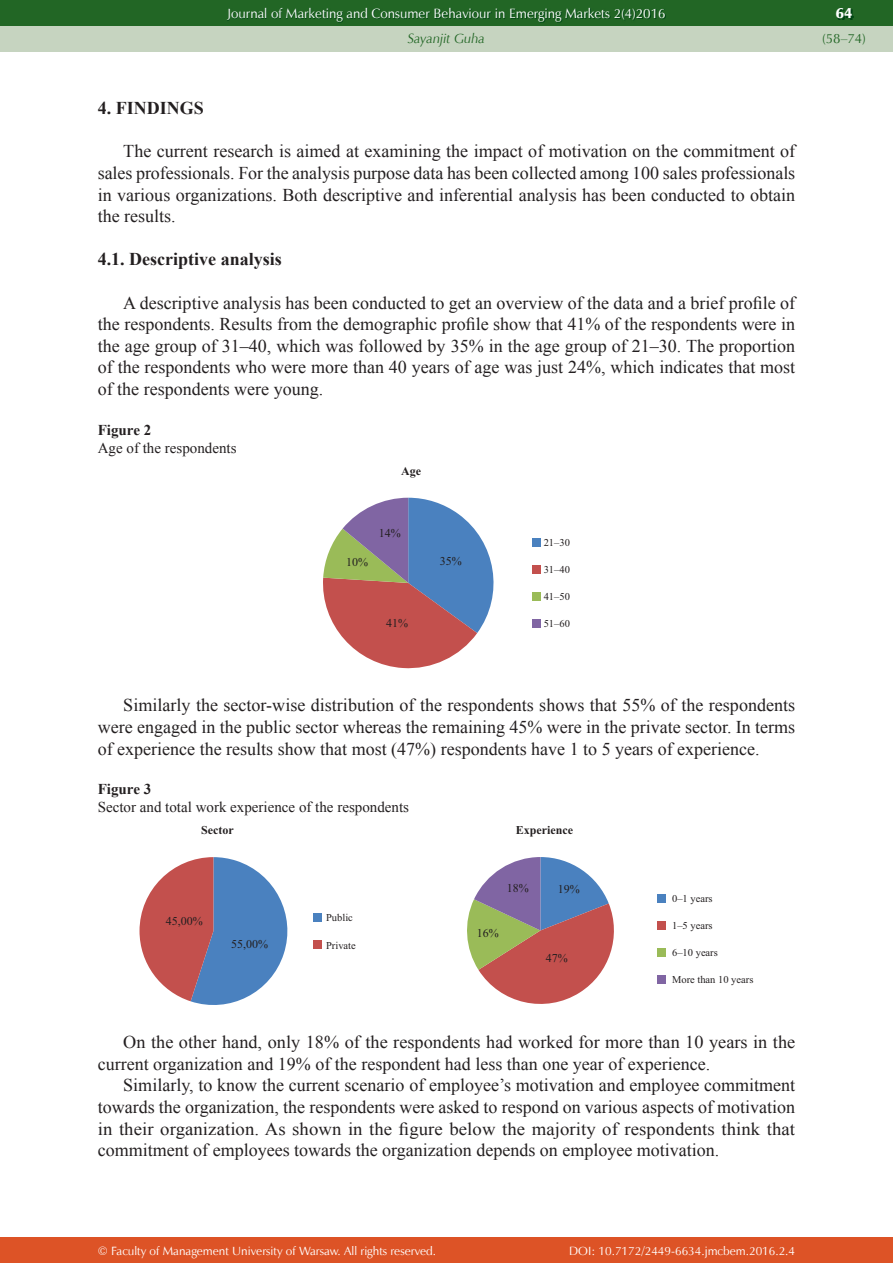
<style>
.page{position:relative;width:893px;height:1263px;background:#fff}
.page>*{position:absolute;margin:0;border:0;box-sizing:border-box;transform-origin:0 0}
.t1{font:18px/21.6px "Times New Roman";color:#231f20;text-align:justify}
.t2{font:700 18px "Times New Roman";color:#231f20}
.t3{font:15px "Times New Roman";color:#231f20}
.t4{font:700 15px "Times New Roman";color:#231f20}
.t5{font:15px "Zapf Humnst Ult EU";color:#fff}
.t6{font:13.5px "Zapf Humnst EU";color:#fff}
.t7{font:italic 13.5px "Zapf Humnst EU";color:#226625}
.t8{font:13.5px "Zapf Humnst EU";color:#226625}
.t9{font:12px "Zapf Humnst EU";color:#fff}
.t10{font:12px "Times New Roman";color:#231f20}
.t11{font:700 12px "Times New Roman";color:#231f20}
.t12{font:10.5px "Times New Roman";color:#231f20}
</style>
<div class="page">
<div style="left:0;top:0;width:893px;height:51px;background:#c6d4c0"></div>
<div style="left:0;top:1237px;width:893px;height:26px;background:#dd5326"></div>
<div style="left:0;top:0;width:893px;height:26px;background:#226625"></div>
<img style="left:228px;top:9px;width:438px;height:14px">
<img style="left:837px;top:10px;width:16px;height:10px">
<svg style="left:323px;top:498px;width:171px;height:170px"></svg>
<div style="left:533px;top:538px;width:8px;height:8px;background:#4a81bf"></div>
<div style="left:533px;top:565px;width:8px;height:8px;background:#c3504d"></div>
<div style="left:533px;top:592px;width:8px;height:9px;background:#9abb58"></div>
<div style="left:533px;top:619px;width:8px;height:9px;background:#8065a3"></div>
<svg style="left:140px;top:857px;width:148px;height:148px"></svg>
<div style="left:314px;top:913px;width:8px;height:8px;background:#4a81bf"></div>
<div style="left:314px;top:940px;width:8px;height:9px;background:#c3504d"></div>
<svg style="left:467px;top:857px;width:147px;height:147px"></svg>
<div style="left:658px;top:894px;width:8px;height:9px;background:#4a81bf"></div>
<div style="left:658px;top:921px;width:8px;height:8px;background:#c3504d"></div>
<div style="left:658px;top:949px;width:8px;height:8px;background:#9abb58"></div>
<div style="left:658px;top:976px;width:8px;height:8px;background:#8065a3"></div>
<p class="t6" style="left:227px;top:5px;width:440px">Journal of Marketing and Consumer Behaviour in Emerging Markets 2(4)2016</p>
<p class="t7" style="left:408px;top:30px;width:79px">Sayanjit Guha</p>
<p class="t2" style="left:98px;top:98px;width:108px">4. FINDINGS</p>
<p class="t1" style="left:98px;top:141px;width:699px;text-indent:26px">The current research is aimed at examining the impact of motivation on the commitment of sales professionals. For the analysis purpose data has been collected among 100 sales professionals in various organizations. Both descriptive and inferential analysis has been conducted to obtain the results.</p>
<p class="t2" style="left:98px;top:249px;width:185px">4.1. Descriptive analysis</p>
<p class="t1" style="left:98px;top:292px;width:699px;text-indent:26px">A descriptive analysis has been conducted to get an overview of the data and a brief profile of the respondents. Results from the demographic profile show that 41% of the respondents were in the age group of 31–40, which was followed by 35% in the age group of 21–30. The proportion of the respondents who were more than 40 years of age was just 24%, which indicates that most of the respondents were young.</p>
<p class="t4" style="left:98px;top:421px;width:55px">Figure 2</p>
<p class="t3" style="left:98px;top:439px;width:140px">Age of the respondents</p>
<p class="t11" style="left:401px;top:467px;width:21px">Age</p>
<p class="t10" style="left:346px;top:558px;width:23px">10%</p>
<p class="t10" style="left:379px;top:529px;width:23px">14%</p>
<p class="t10" style="left:386px;top:619px;width:23px">41%</p>
<p class="t10" style="left:440px;top:556px;width:23px">35%</p>
<p class="t12" style="left:544px;top:539px;width:28px">21–30</p>
<p class="t12" style="left:544px;top:566px;width:28px">31–40</p>
<p class="t12" style="left:544px;top:593px;width:28px">41–50</p>
<p class="t12" style="left:544px;top:620px;width:28px">51–60</p>
<p class="t5" style="left:836px;top:4px;width:18px">64</p>
<p class="t8" style="left:822px;top:30px;width:45px">(58–74)</p>
<p class="t1" style="left:98px;top:694px;width:699px;text-indent:26px">Similarly the sector-wise distribution of the respondents shows that 55% of the respondents were engaged in the public sector whereas the remaining 45% were in the private sector. In terms of experience the results show that most (47%) respondents have 1 to 5 years of experience.</p>
<p class="t4" style="left:98px;top:781px;width:55px">Figure 3</p>
<p class="t3" style="left:98px;top:799px;width:313px">Sector and total work experience of the respondents</p>
<p class="t11" style="left:201px;top:826px;width:34px">Sector</p>
<p class="t11" style="left:516px;top:826px;width:59px">Experience</p>
<p class="t10" style="left:166px;top:916px;width:38px">45,00%</p>
<p class="t10" style="left:231px;top:939px;width:38px">55,00%</p>
<p class="t12" style="left:326px;top:914px;width:28px">Public</p>
<p class="t12" style="left:326px;top:941px;width:31px">Private</p>
<p class="t10" style="left:507px;top:883px;width:23px">18%</p>
<p class="t10" style="left:558px;top:885px;width:23px">19%</p>
<p class="t10" style="left:477px;top:928px;width:23px">16%</p>
<p class="t10" style="left:546px;top:953px;width:23px">47%</p>
<p class="t12" style="left:672px;top:895px;width:42px">0–1 years</p>
<p class="t12" style="left:672px;top:922px;width:42px">1–5 years</p>
<p class="t12" style="left:672px;top:949px;width:47px">6–10 years</p>
<p class="t12" style="left:672px;top:976px;width:83px">More than 10 years</p>
<p class="t1" style="left:98px;top:1031px;width:699px;text-indent:26px">On the other hand, only 18% of the respondents had worked for more than 10 years in the current organization and 19% of the respondent had less than one year of experience.</p>
<p class="t1" style="left:98px;top:1074px;width:699px;text-indent:26px">Similarly, to know the current scenario of employee’s motivation and employee commitment towards the organization, the respondents were asked to respond on various aspects of motivation in their organization. As shown in the figure below the majority of respondents think that commitment of employees towards the organization depends on employee motivation.</p>
<p class="t9" style="left:98px;top:1243px;width:340px">© Faculty of Management University of Warsaw. All rights reserved.</p>
<p class="t9" style="left:569px;top:1243px;width:227px">DOI: 10.7172/2449-6634.jmcbem.2016.2.4</p>
</div>
